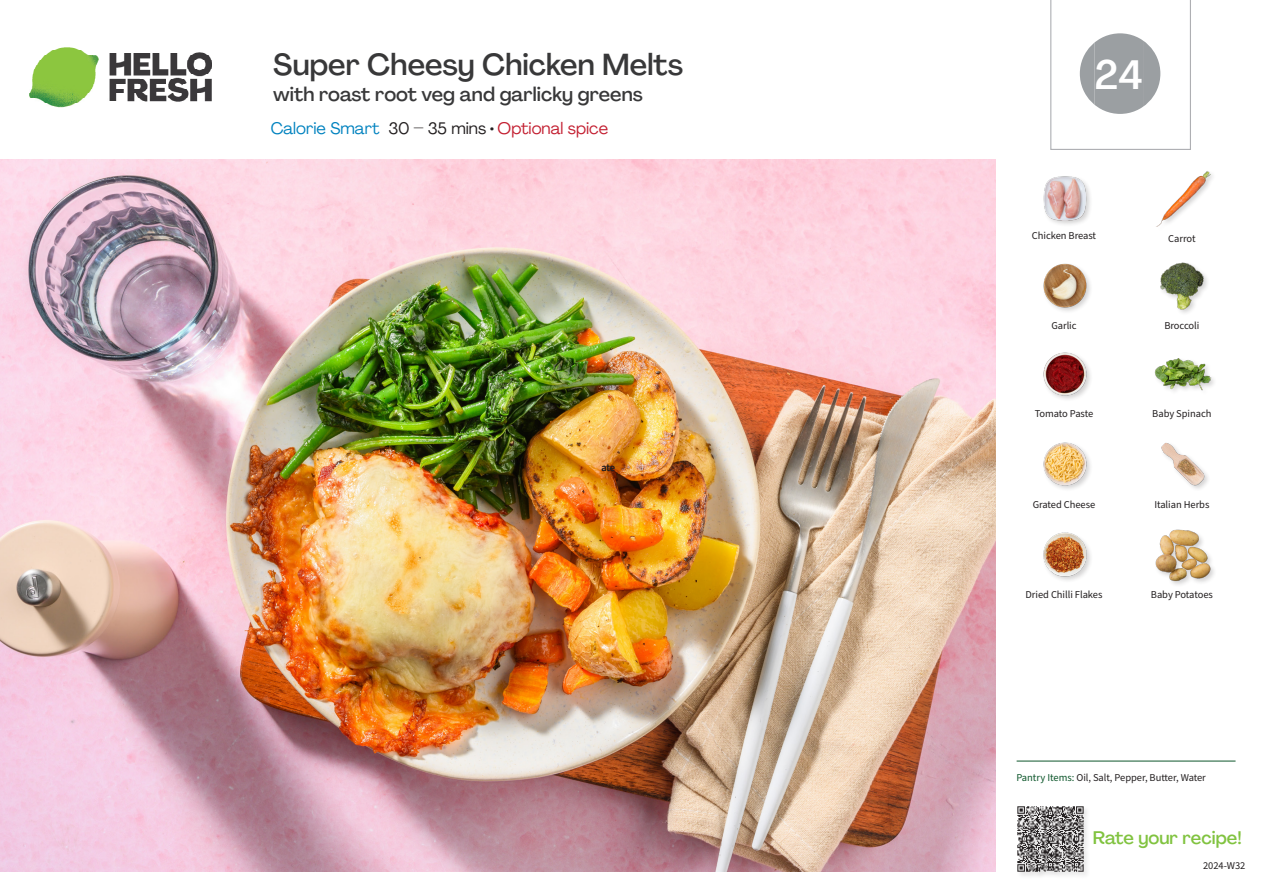
<style>
.page{position:relative;width:1263px;height:893px;background:#fff}
.page>*{position:absolute;margin:0;border:0;box-sizing:border-box;transform-origin:0 0}
._24_Recipe_Nr_Bag{font:500 40.5px "Agrandir";color:#fff}
._15_Titel_UK{font:500 30px "Agrandir";color:#383839}
._15_Titel_UK-2{font:500 19.5px "Agrandir";color:#383839}
.t1{font:500 18px "Agrandir";color:#81c340}
._02_Box_Type{font:16.5px "Agrandir";color:#c31f31}
._18_FRONT_ingredients_UK{font:10.5px "Source Sans Pro";letter-spacing:-.005em;color:#231f20}
.t2{font:10.5px "Source Sans Variable";letter-spacing:-.005em;color:#231f20}
.s1{color:#0082bf}
.s2{color:#231f20}
.s3{font-family:"Source Sans Pro";color:#0e572c}
</style>
<div class="page">
<img style="left:30px;top:47px;width:181px;height:61px">
<img style="left:0;top:159px;width:995px;height:713px">
<hr style="left:1016px;top:761px;width:219px;height:1px;background:#0e572c">
<div style="left:1017px;top:805px;width:74px;height:74px;background:#f9f9f9"></div>
<img style="left:1017px;top:806px;width:69px;height:69px">
<img style="left:1156px;top:171px;width:56px;height:56px">
<img style="left:1043px;top:176px;width:47px;height:49px">
<img style="left:1160px;top:262px;width:47px;height:51px">
<img style="left:1043px;top:263px;width:48px;height:48px">
<img style="left:1154px;top:358px;width:58px;height:33px">
<img style="left:1043px;top:352px;width:48px;height:47px">
<img style="left:1161px;top:443px;width:47px;height:46px">
<img style="left:1043px;top:442px;width:48px;height:47px">
<div style="left:1154px;top:528px;width:63px;height:59px;background:#231f20;opacity:.2"></div>
<img style="left:1154px;top:528px;width:58px;height:55px">
<img style="left:1043px;top:532px;width:48px;height:49px">
<svg style="left:1050px;top:0;width:141px;height:150px"></svg>
<p class="_15_Titel_UK" style="left:273px;top:46px;width:411px">Super Cheesy Chicken Melts</p>
<p class="_15_Titel_UK-2" style="left:273px;top:82px;width:371px">with roast root veg and garlicky greens</p>
<p class="_02_Box_Type" style="left:271px;top:118px;width:339px"><span class="s1">Calorie Smart</span> <span class="s2">30 – 35 mins •</span> Optional spice</p>
<p class="t2" style="left:601px;top:461px;width:15px">ate</p>
<p class="_24_Recipe_Nr_Bag" style="left:1095px;top:50px;width:50px">24</p>
<p class="_18_FRONT_ingredients_UK" style="left:1032px;top:229px;width:66px">Chicken Breast</p>
<p class="_18_FRONT_ingredients_UK" style="left:1168px;top:231px;width:29px">Carrot</p>
<p class="_18_FRONT_ingredients_UK" style="left:1051px;top:319px;width:27px">Garlic</p>
<p class="_18_FRONT_ingredients_UK" style="left:1164px;top:319px;width:37px">Broccoli</p>
<p class="_18_FRONT_ingredients_UK" style="left:1035px;top:407px;width:60px">Tomato Paste</p>
<p class="_18_FRONT_ingredients_UK" style="left:1152px;top:407px;width:61px">Baby Spinach</p>
<p class="_18_FRONT_ingredients_UK" style="left:1033px;top:498px;width:64px">Grated Cheese</p>
<p class="_18_FRONT_ingredients_UK" style="left:1154px;top:498px;width:57px">Italian Herbs</p>
<p class="_18_FRONT_ingredients_UK" style="left:1025px;top:587px;width:78px">Dried Chilli Flakes</p>
<p class="_18_FRONT_ingredients_UK" style="left:1151px;top:587px;width:63px">Baby Potatoes</p>
<p class="t2" style="left:1016px;top:771px;width:191px"><span class="s3">Pantry Items:</span> Oil, Salt, Pepper, Butter, Water</p>
<h3 class="t1" style="left:1093px;top:827px;width:150px">Rate your recipe!</h3>
<p class="t2" style="left:1203px;top:859px;width:44px">2024-W32</p>
</div>
